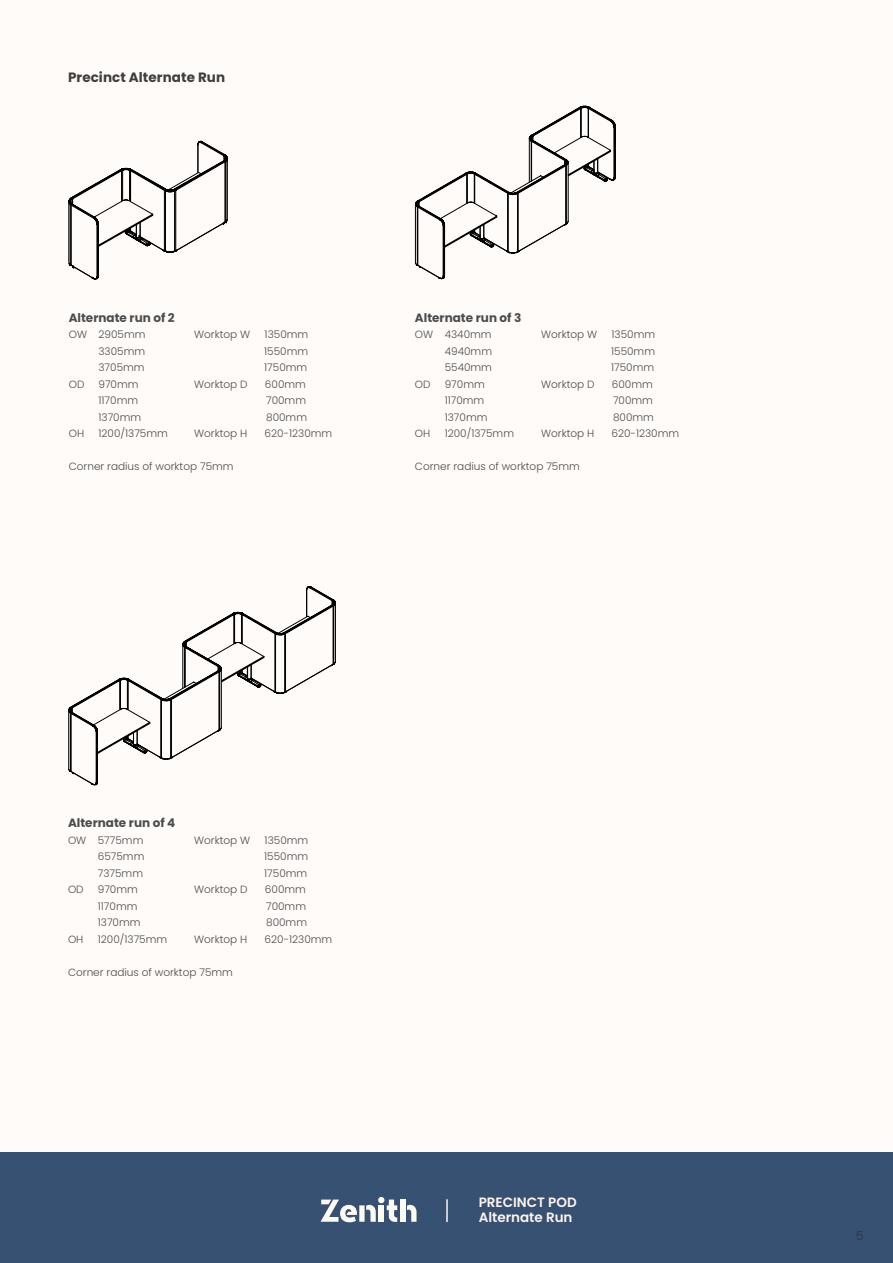
<style>
.page{position:relative;width:893px;height:1263px;background:#fff}
.page>*{position:absolute;margin:0;border:0;box-sizing:border-box;transform-origin:0 0}
.PRODUCT_NAME_BOTTOM{font:600 13.5px/15px "Poppins";color:#fff5ed}
.COPY{font:700 13.5px "Poppins";letter-spacing:.005em;color:#3e3e3f}
.t1{font:700 12px "Poppins";color:#4b4c4d}
.t2{font:300 12px "Poppins";color:#312f30}
.t3{font:300 10.5px "Poppins";color:#4b4c4d}
</style>
<div class="page">
<div style="left:0;top:0;width:893px;height:1251px;background:#fffbf8"></div>
<div style="left:0;top:1152px;width:893px;height:111px;background:#375172"></div>
<hr style="left:446px;top:1199px;width:2px;height:23px;background:#fdf3eb">
<div style="left:400px;top:1199px;width:5px;height:23px;background:#fefaf2"></div>
<svg style="left:407px;top:1205px;width:9px;height:17px"></svg>
<svg style="left:321px;top:1197px;width:76px;height:25px"></svg>
<svg style="left:68px;top:141px;width:160px;height:139px"></svg>
<svg style="left:415px;top:106px;width:201px;height:173px"></svg>
<svg style="left:68px;top:586px;width:268px;height:199px"></svg>
<p class="COPY" style="left:68px;top:70px;width:159px">Precinct Alternate Run</p>
<p class="t1" style="left:69px;top:310px;width:108px">Alternate run of 2</p>
<p class="t3" style="left:69px;top:328px;width:78px">OW 2905mm</p>
<p class="t3" style="left:98px;top:345px;width:48px">3305mm</p>
<p class="t3" style="left:98px;top:361px;width:48px">3705mm</p>
<p class="t3" style="left:69px;top:378px;width:17px">OD</p>
<p class="t3" style="left:98px;top:378px;width:42px">970mm</p>
<p class="t3" style="left:98px;top:394px;width:41px">1170mm</p>
<p class="t3" style="left:98px;top:411px;width:44px">1370mm</p>
<p class="t3" style="left:69px;top:427px;width:17px">OH</p>
<p class="t3" style="left:98px;top:427px;width:71px">1200/1375mm</p>
<p class="t3" style="left:69px;top:460px;width:166px">Corner radius of worktop 75mm</p>
<p class="t3" style="left:194px;top:328px;width:58px">Worktop W</p>
<p class="t3" style="left:265px;top:328px;width:45px">1350mm</p>
<p class="t3" style="left:264px;top:345px;width:45px">1550mm</p>
<p class="t3" style="left:264px;top:361px;width:45px">1750mm</p>
<p class="t3" style="left:194px;top:378px;width:55px">Worktop D</p>
<p class="t3" style="left:265px;top:378px;width:43px">600mm</p>
<p class="t3" style="left:266px;top:394px;width:41px">700mm</p>
<p class="t3" style="left:266px;top:411px;width:42px">800mm</p>
<p class="t3" style="left:194px;top:427px;width:55px">Worktop H</p>
<p class="t3" style="left:265px;top:427px;width:69px">620-1230mm</p>
<p class="t1" style="left:415px;top:310px;width:108px">Alternate run of 3</p>
<p class="t3" style="left:415px;top:328px;width:78px">OW 4340mm</p>
<p class="t3" style="left:445px;top:345px;width:49px">4940mm</p>
<p class="t3" style="left:445px;top:361px;width:49px">5540mm</p>
<p class="t3" style="left:415px;top:378px;width:17px">OD</p>
<p class="t3" style="left:445px;top:378px;width:42px">970mm</p>
<p class="t3" style="left:445px;top:394px;width:41px">1170mm</p>
<p class="t3" style="left:445px;top:411px;width:44px">1370mm</p>
<p class="t3" style="left:415px;top:427px;width:17px">OH</p>
<p class="t3" style="left:445px;top:427px;width:71px">1200/1375mm</p>
<p class="t3" style="left:415px;top:460px;width:166px">Corner radius of worktop 75mm</p>
<p class="t3" style="left:541px;top:328px;width:58px">Worktop W</p>
<p class="t3" style="left:612px;top:328px;width:45px">1350mm</p>
<p class="t3" style="left:611px;top:345px;width:45px">1550mm</p>
<p class="t3" style="left:611px;top:361px;width:45px">1750mm</p>
<p class="t3" style="left:541px;top:378px;width:55px">Worktop D</p>
<p class="t3" style="left:612px;top:378px;width:43px">600mm</p>
<p class="t3" style="left:613px;top:394px;width:41px">700mm</p>
<p class="t3" style="left:613px;top:411px;width:42px">800mm</p>
<p class="t3" style="left:541px;top:427px;width:55px">Worktop H</p>
<p class="t3" style="left:612px;top:427px;width:69px">620-1230mm</p>
<p class="t1" style="left:68px;top:816px;width:109px">Alternate run of 4</p>
<p class="t3" style="left:68px;top:834px;width:77px">OW 5775mm</p>
<p class="t3" style="left:98px;top:850px;width:48px">6575mm</p>
<p class="t3" style="left:98px;top:867px;width:47px">7375mm</p>
<p class="t3" style="left:68px;top:883px;width:17px">OD</p>
<p class="t3" style="left:98px;top:883px;width:42px">970mm</p>
<p class="t3" style="left:98px;top:900px;width:41px">1170mm</p>
<p class="t3" style="left:98px;top:916px;width:44px">1370mm</p>
<p class="t3" style="left:68px;top:933px;width:17px">OH</p>
<p class="t3" style="left:98px;top:933px;width:71px">1200/1375mm</p>
<p class="t3" style="left:68px;top:966px;width:166px">Corner radius of worktop 75mm</p>
<p class="t3" style="left:194px;top:834px;width:58px">Worktop W</p>
<p class="t3" style="left:265px;top:834px;width:45px">1350mm</p>
<p class="t3" style="left:264px;top:850px;width:45px">1550mm</p>
<p class="t3" style="left:264px;top:867px;width:45px">1750mm</p>
<p class="t3" style="left:194px;top:883px;width:55px">Worktop D</p>
<p class="t3" style="left:265px;top:883px;width:43px">600mm</p>
<p class="t3" style="left:266px;top:900px;width:41px">700mm</p>
<p class="t3" style="left:266px;top:916px;width:42px">800mm</p>
<p class="t3" style="left:194px;top:933px;width:55px">Worktop H</p>
<p class="t3" style="left:265px;top:933px;width:69px">620-1230mm</p>
<p class="PRODUCT_NAME_BOTTOM" style="left:479px;top:1195px;width:99px">PRECINCT POD<br>Alternate Run</p>
<p class="t2" style="left:856px;top:1228px;width:9px">5</p>
</div>
